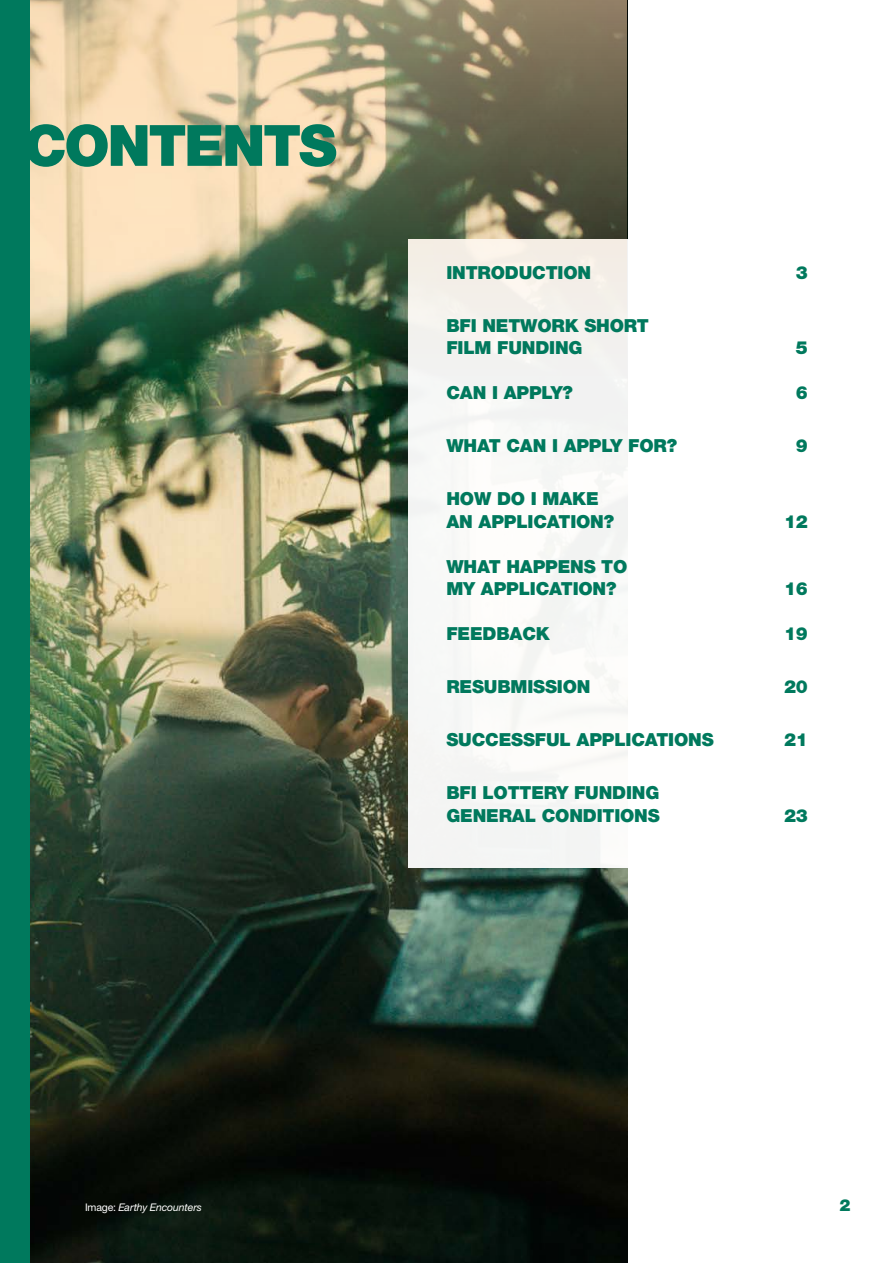
<style>
.page{position:relative;width:893px;height:1263px;background:#fff}
.page>*{position:absolute;margin:0;border:0;box-sizing:border-box;transform-origin:0 0}
.t1{font:900 57px "Helvetica Neue LT Std";letter-spacing:-.04em;color:#00795d}
.t2{font:900 18px/22.5px "Helvetica Neue LT Std";letter-spacing:-.01em;color:#00795d}
.t3{font:900 16.5px "Helvetica Neue LT Std";color:#00795d}
.t4{font:italic 10.5px "Helvetica Neue LT Std";letter-spacing:-.01em;color:#fff}
.s1{font-style:normal}
</style>
<div class="page">
<img style="left:30px;top:376px;width:597px;height:887px">
<div style="left:408px;top:239px;width:430px;height:628px;background:#fff"></div>
<svg style="left:30px;top:0;width:597px;height:376px;background:#aaa589"></svg>
<div style="left:0;top:0;width:30px;height:1263px;background:#00795d"></div>
<h1 class="t1" style="left:23px;top:112px;width:315px">CONTENTS</h1>
<p class="t2" style="left:446px;top:261px;width:146px">INTRODUCTION</p>
<p class="t2" style="left:796px;top:261px;width:14px">3</p>
<p class="t2" style="left:446px;top:314px;width:204px">BFI NETWORK SHORT<br>FILM FUNDING</p>
<p class="t2" style="left:796px;top:337px;width:14px">5</p>
<p class="t2" style="left:446px;top:381px;width:128px">CAN I APPLY?</p>
<p class="t2" style="left:796px;top:381px;width:14px">6</p>
<p class="t2" style="left:446px;top:434px;width:232px">WHAT CAN I APPLY FOR?</p>
<p class="t2" style="left:796px;top:434px;width:14px">9</p>
<p class="t2" style="left:446px;top:488px;width:169px">HOW DO I MAKE<br>AN APPLICATION?</p>
<p class="t2" style="left:446px;top:555px;width:182px">WHAT HAPPENS TO<br>MY APPLICATION?</p>
<p class="t2" style="left:784px;top:510px;width:25px">12</p>
<p class="t2" style="left:784px;top:577px;width:25px">16</p>
<p class="t2" style="left:446px;top:622px;width:105px">FEEDBACK</p>
<p class="t2" style="left:784px;top:622px;width:25px">19</p>
<p class="t2" style="left:446px;top:675px;width:146px">RESUBMISSION</p>
<p class="t2" style="left:784px;top:675px;width:25px">20</p>
<p class="t2" style="left:446px;top:728px;width:269px">SUCCESSFUL APPLICATIONS</p>
<p class="t2" style="left:784px;top:728px;width:25px">21</p>
<p class="t2" style="left:446px;top:781px;width:215px">BFI LOTTERY FUNDING<br>GENERAL CONDITIONS</p>
<p class="t2" style="left:784px;top:804px;width:25px">23</p>
<p class="t4" style="left:85px;top:1201px;width:118px"><span class="s1">Image:</span> Earthy Encounters</p>
<p class="t3" style="left:839px;top:1196px;width:13px">2</p>
</div>
